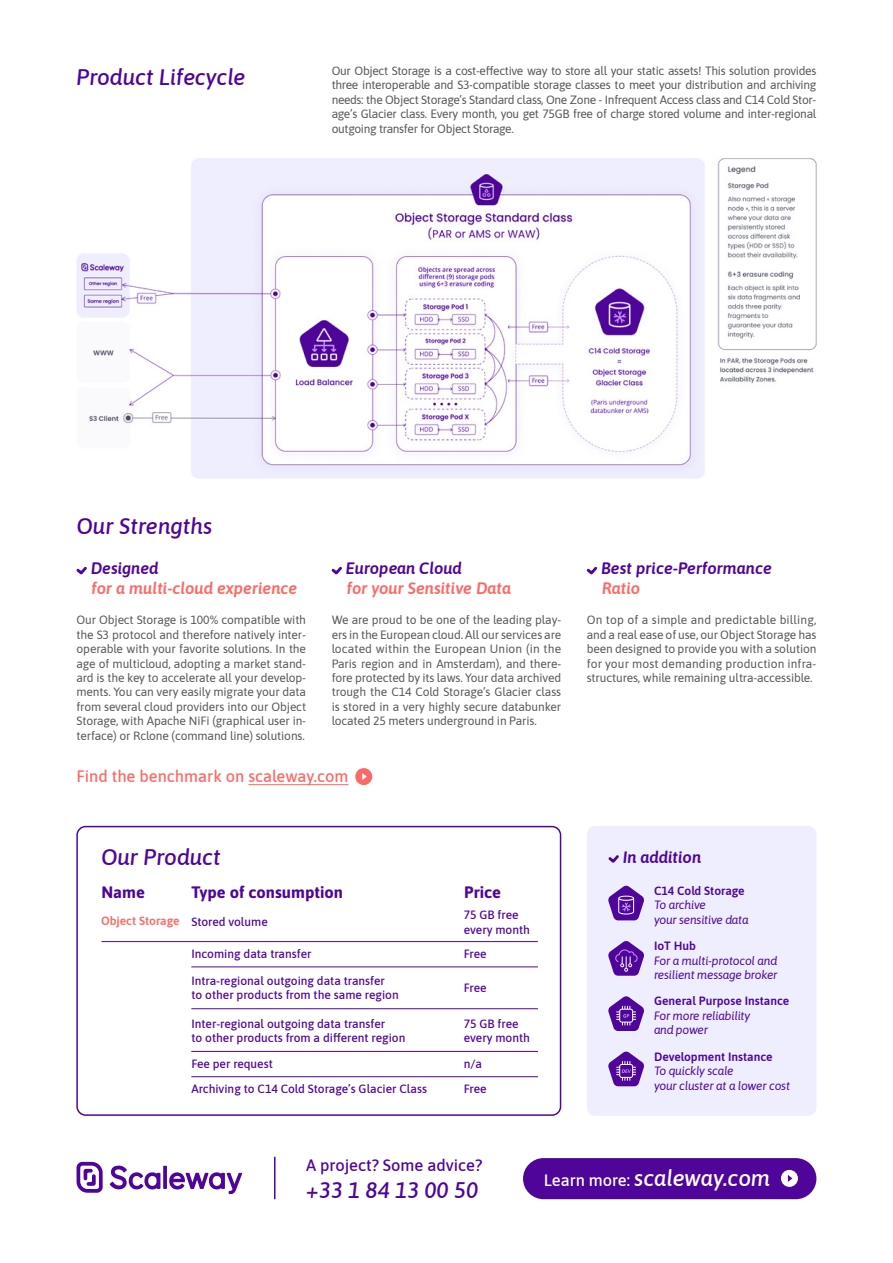
<style>
.page{position:relative;width:893px;height:1263px;background:#fff}
.page>*{position:absolute;margin:0;border:0;box-sizing:border-box;transform-origin:0 0}
.t1{font:italic 500 22.5px "Asap";color:#4f0599}
.t2{font:italic 500 22.5px "Asap";color:#fff}
.t3{font:italic 600 16.5px "Asap";color:#4f0599}
.t4{font:italic 600 16.5px "Asap";color:#fc6a65}
.t5{font:500 16.5px "Asap";color:#fc6a65}
.t6{font:700 16.5px "Asap";color:#4f0599}
.t7{font:500 16.5px "Asap";color:#4f0599}
.t8{font:12px/14.4px "Asap";letter-spacing:-.01em;color:#575756;text-align:justify}
.t9{font:500 12px/14.4px "Asap";color:#4f0599}
.t10{font:italic 12px/14.4px "Asap";letter-spacing:-.02em;color:#4f0599}
.t11{font:600 12px "Asap";color:#4f0599}
.t12{font:600 12px "Asap";color:#fc6a65}
.s1{font-style:normal;font-size:16.5px}
</style>
<div class="page">
<svg style="left:76px;top:567px;width:11px;height:7px"></svg>
<svg style="left:331px;top:567px;width:11px;height:7px"></svg>
<svg style="left:587px;top:567px;width:10px;height:7px"></svg>
<hr style="left:102px;top:941px;width:436px;height:1px;background:#4f0599">
<hr style="left:191px;top:966px;width:347px;height:1px;background:#4f0599">
<hr style="left:191px;top:1076px;width:347px;height:1px;background:#4f0599">
<hr style="left:191px;top:1008px;width:347px;height:1px;background:#4f0599">
<hr style="left:191px;top:1051px;width:347px;height:1px;background:#4f0599">
<div style="left:76px;top:826px;width:485px;height:290px;border:2px solid #4f0599;border-radius:9px"></div>
<hr style="left:248px;top:784px;width:100px;height:1px;background:#fc6a65">
<div style="left:355px;top:768px;width:17px;height:17px;background:#fc6a65;border-radius:50%"></div>
<svg style="left:362px;top:773px;width:5px;height:7px"></svg>
<div style="left:587px;top:826px;width:229px;height:290px;background:#eef;border-radius:9px"></div>
<svg style="left:608px;top:885px;width:36px;height:35px"></svg>
<svg style="left:608px;top:941px;width:36px;height:35px"></svg>
<svg style="left:608px;top:996px;width:36px;height:35px"></svg>
<svg style="left:608px;top:1051px;width:36px;height:35px"></svg>
<svg style="left:608px;top:855px;width:11px;height:8px"></svg>
<img style="left:77px;top:158px;width:739px;height:320px">
<hr style="left:274px;top:1157px;width:1px;height:42px;background:#4f0599">
<div style="left:523px;top:1158px;width:293px;height:41px;background:#4f0599;border-radius:21px"></div>
<div style="left:781px;top:1170px;width:17px;height:17px;background:#fff;border-radius:50%"></div>
<svg style="left:788px;top:1175px;width:4px;height:7px"></svg>
<svg style="left:110px;top:1165px;width:132px;height:29px"></svg>
<svg style="left:77px;top:1162px;width:26px;height:31px"></svg>
<h1 class="t1" style="left:77px;top:61px;width:171px">Product Lifecycle</h1>
<p class="t8" style="left:332px;top:63px;width:486px">Our Object Storage is a cost-effective way to store all your static assets! This solution provides three interoperable and S3-compatible storage classes to meet your distribution and archiving needs: the Object Storage’s Standard class, One Zone - Infrequent Access class and C14 Cold Stor&shy;age’s Glacier class. Every month, you get 75GB free of charge stored volume and inter-regional outgoing transfer for Object Storage.</p>
<h1 class="t1" style="left:77px;top:510px;width:137px">Our Strengths</h1>
<h2 class="t3" style="left:91px;top:557px;width:69px">Designed</h2>
<h2 class="t4" style="left:92px;top:577px;width:207px">for a multi-cloud experience</h2>
<p class="t8" style="left:77px;top:612px;width:231px">Our Object Storage is 100% compatible with the S3 protocol and therefore natively inter&shy;operable with your favorite solutions. In the age of multicloud, adopting a market stand&shy;ard is the key to accelerate all your develop&shy;ments. You can very easily migrate your data from several cloud providers into our Object Storage, with Apache NiFi (graphical user in&shy;terface) or Rclone (command line) solutions.</p>
<h2 class="t3" style="left:346px;top:557px;width:118px">European Cloud</h2>
<h2 class="t4" style="left:347px;top:577px;width:166px">for your Sensitive Data</h2>
<p class="t8" style="left:332px;top:612px;width:231px">We are proud to be one of the leading play&shy;ers in the European cloud. All our services are located within the European Union (in the Paris region and in Amsterdam), and there&shy;fore protected by its laws. Your data archived trough the C14 Cold Storage’s Glacier class is stored in a very highly secure databunker located 25 meters underground in Paris.</p>
<h2 class="t3" style="left:601px;top:557px;width:172px">Best price-Performance</h2>
<h2 class="t4" style="left:602px;top:577px;width:40px">Ratio</h2>
<p class="t8" style="left:587px;top:612px;width:231px">On top of a simple and predictable billing, and a real ease of use, our Object Storage has been designed to provide you with a solution for your most demanding production infra&shy;structures, while remaining ultra-accessible.</p>
<h2 class="t5" style="left:77px;top:764px;width:273px">Find the benchmark on scaleway.com</h2>
<h1 class="t1" style="left:101px;top:841px;width:121px">Our Product</h1>
<h2 class="t6" style="left:101px;top:881px;width:45px">Name</h2>
<h2 class="t6" style="left:191px;top:881px;width:153px">Type of consumption</h2>
<h2 class="t6" style="left:464px;top:881px;width:38px">Price</h2>
<p class="t12" style="left:101px;top:913px;width:80px">Object Storage</p>
<p class="t9" style="left:464px;top:907px;width:68px">75 GB free every month</p>
<p class="t9" style="left:191px;top:914px;width:78px">Stored volume</p>
<p class="t9" style="left:191px;top:946px;width:122px">Incoming data transfer</p>
<p class="t9" style="left:191px;top:973px;width:209px">Intra-regional outgoing data transfer to other products from the same region</p>
<p class="t9" style="left:191px;top:1015px;width:216px">Inter-regional outgoing data transfer<br>to other products from a different region</p>
<p class="t9" style="left:191px;top:1050px;width:237px;line-height:25.2px">Fee per request<br>Archiving to C14 Cold Storage’s Glacier Class</p>
<p class="t9" style="left:464px;top:946px;width:24px">Free</p>
<p class="t9" style="left:464px;top:980px;width:24px">Free</p>
<p class="t9" style="left:464px;top:1015px;width:68px">75 GB free every month</p>
<p class="t9" style="left:464px;top:1050px;width:24px;line-height:25.2px">n/a<br>Free</p>
<h2 class="t3" style="left:623px;top:845px;width:80px">In addition</h2>
<p class="t11" style="left:654px;top:882px;width:92px">C14 Cold Storage</p>
<p class="t10" style="left:654px;top:897px;width:96px">To archive<br>your sensitive data</p>
<p class="t11" style="left:654px;top:937px;width:43px">IoT Hub</p>
<p class="t10" style="left:654px;top:952px;width:125px">For a multi-protocol and resilient message broker</p>
<p class="t11" style="left:654px;top:993px;width:137px">General Purpose Instance</p>
<p class="t10" style="left:654px;top:1008px;width:98px">For more reliability and power</p>
<p class="t11" style="left:654px;top:1048px;width:120px">Development Instance</p>
<p class="t10" style="left:654px;top:1063px;width:138px">To quickly scale<br>your cluster at a lower cost</p>
<h2 class="t7" style="left:306px;top:1154px;width:178px">A project? Some advice?</h2>
<h1 class="t1" style="left:306px;top:1174px;width:174px">+33 1 84 13 00 50</h1>
<h1 class="t2" style="left:544px;top:1162px;width:228px"><span class="s1">Learn more:</span> scaleway.com</h1>
</div>
